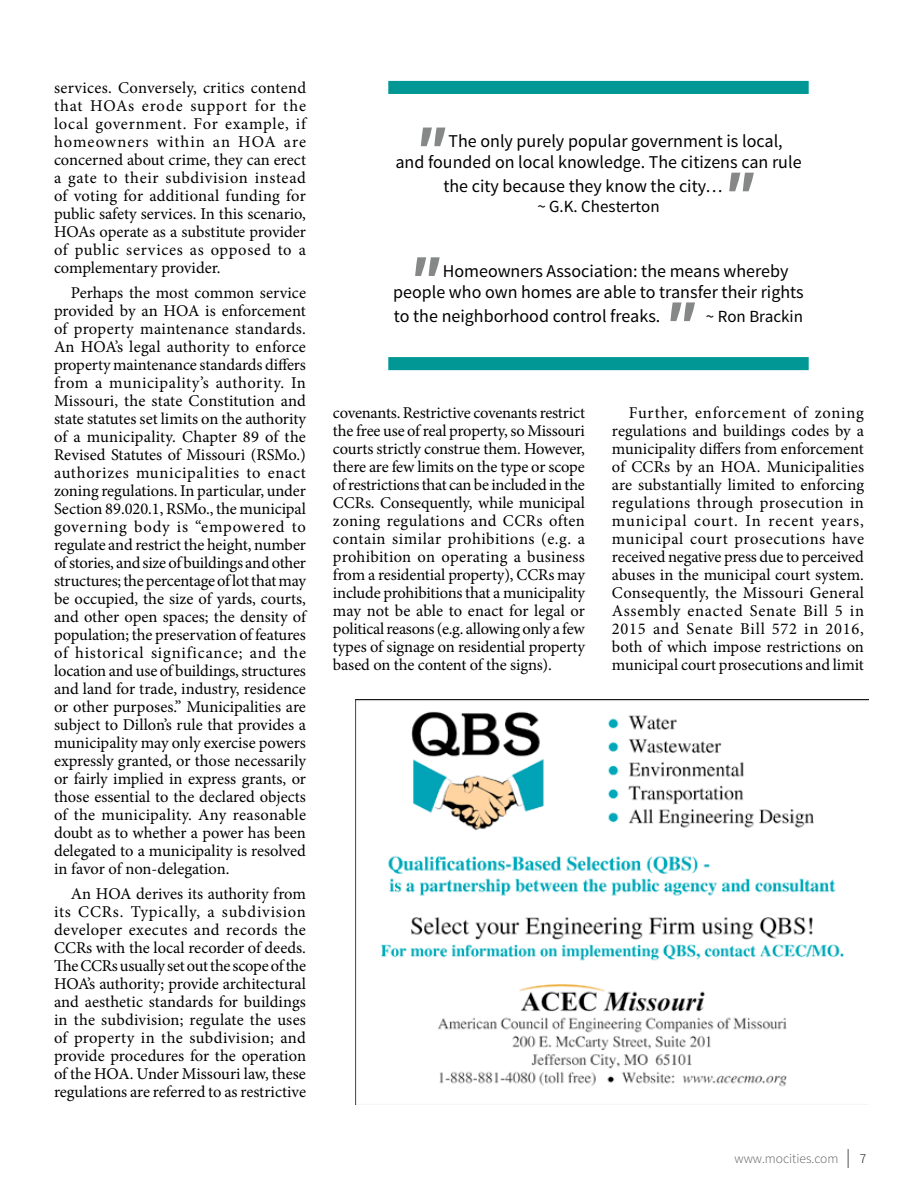
<style>
.page{position:relative;width:918px;height:1188px;background:#fff}
.page>*{position:absolute;margin:0;border:0;box-sizing:border-box;transform-origin:0 0}
.t1{font:italic 900 56.25px "Source Sans Pro";color:#868787}
.t2{font:18px/21.6px "Source Sans Pro";color:#000}
.t3{font:16.95px "Source Sans Pro";color:#000}
.t4{font:16.5px/18px "Minion Pro";letter-spacing:-.005em;color:#000;text-align:justify}
.t5{font:300 13.5px "Source Sans Pro";color:#5e5e5f}
.t6{font:300 13.5px "Source Sans Pro";color:#000}
</style>
<div class="page">
<svg style="left:848px;top:1149px;width:1px;height:19px"></svg>
<img style="left:356px;top:700px;width:512px;height:405px">
<div style="left:388px;top:81px;width:421px;height:13px;background:#009794"></div>
<div style="left:388px;top:357px;width:421px;height:13px;background:#009794"></div>
<p class="t4" style="left:54px;top:79px;width:254px">services. Conversely, critics contend that HOAs erode support for the local government. For example, if homeowners within an HOA are concerned about crime, they can erect a gate to their subdivision instead of voting for additional funding for public safety services. In this scenario, HOAs operate as a substitute provider of public services as opposed to a complementary provider.</p>
<p class="t4" style="left:54px;top:284px;width:254px;text-indent:17px">Perhaps the most common service provided by an HOA is enforcement of property maintenance standards.<br>An HOA’s legal authority to enforce property maintenance standards differs from a municipality’s authority. In Missouri, the state Constitution and state statutes set limits on the authority of a municipality. Chapter 89 of the Revised Statutes of Missouri (RSMo.) authorizes municipalities to enact zoning regulations. In particular, under Section 89.020.1, RSMo., the municipal governing body is “empowered to regulate and restrict the height, number of stories, and size of buildings and other structures; the percentage of lot that may be occupied, the size of yards, courts, and other open spaces; the density of population; the preservation of features of historical significance; and the location and use of buildings, structures and land for trade, industry, residence or other purposes.” Municipalities are subject to Dillon’s rule that provides a municipality may only exercise powers expressly granted, or those necessarily or fairly implied in express grants, or those essential to the declared objects of the municipality. Any reasonable doubt as to whether a power has been delegated to a municipality is resolved in favor of non-delegation.</p>
<p class="t4" style="left:54px;top:884px;width:254px;text-indent:17px">An HOA derives its authority from its CCRs. Typically, a subdivision developer executes and records the CCRs with the local recorder of deeds.<br>The CCRs usually set out the scope of the HOA’s authority; provide architectural and aesthetic standards for buildings in the subdivision; regulate the uses of property in the subdivision; and provide procedures for the operation of the HOA. Under Missouri law, these regulations are referred to as restrictive</p>
<h1 class="t1" style="left:414px;top:110px;width:32px">"</h1>
<p class="t2" style="left:395px;top:130px;width:408px;text-indent:53px">The only purely popular government is local, and founded on local knowledge. The citizens can rule</p>
<p class="t2" style="left:443px;top:176px;width:281px">the city because they know the city…</p>
<p class="t3" style="left:537px;top:196px;width:124px">~ G.K. Chesterton</p>
<h1 class="t1" style="left:723px;top:155px;width:32px">"</h1>
<h1 class="t1" style="left:408px;top:240px;width:32px">"</h1>
<p class="t2" style="left:393px;top:260px;width:412px;text-indent:50px">Homeowners Association: the means whereby people who own homes are able to transfer their rights</p>
<p class="t2" style="left:394px;top:305px;width:268px">to the neighborhood control freaks.</p>
<h1 class="t1" style="left:664px;top:285px;width:32px">"</h1>
<p class="t3" style="left:706px;top:306px;width:99px">~ Ron Brackin</p>
<p class="t4" style="left:333px;top:404px;width:254px">covenants. Restrictive covenants restrict the free use of real property, so Missouri courts strictly construe them. However, there are few limits on the type or scope of restrictions that can be included in the CCRs. Consequently, while municipal zoning regulations and CCRs often contain similar prohibitions (e.g. a prohibition on operating a business from a residential property), CCRs may include prohibitions that a municipality may not be able to enact for legal or political reasons (e.g. allowing only a few types of signage on residential property based on the content of the signs).</p>
<p class="t4" style="left:612px;top:404px;width:254px;text-indent:17px">Further, enforcement of zoning regulations and buildings codes by a municipality differs from enforcement of CCRs by an HOA. Municipalities are substantially limited to enforcing regulations through prosecution in municipal court. In recent years, municipal court prosecutions have received negative press due to perceived abuses in the municipal court system.<br>Consequently, the Missouri General Assembly enacted Senate Bill 5 in 2015 and Senate Bill 572 in 2016, both of which impose restrictions on municipal court prosecutions and limit</p>
<p class="t5" style="left:734px;top:1150px;width:105px">www.mocities.com</p>
<p class="t6" style="left:860px;top:1150px;width:8px">7</p>
</div>
